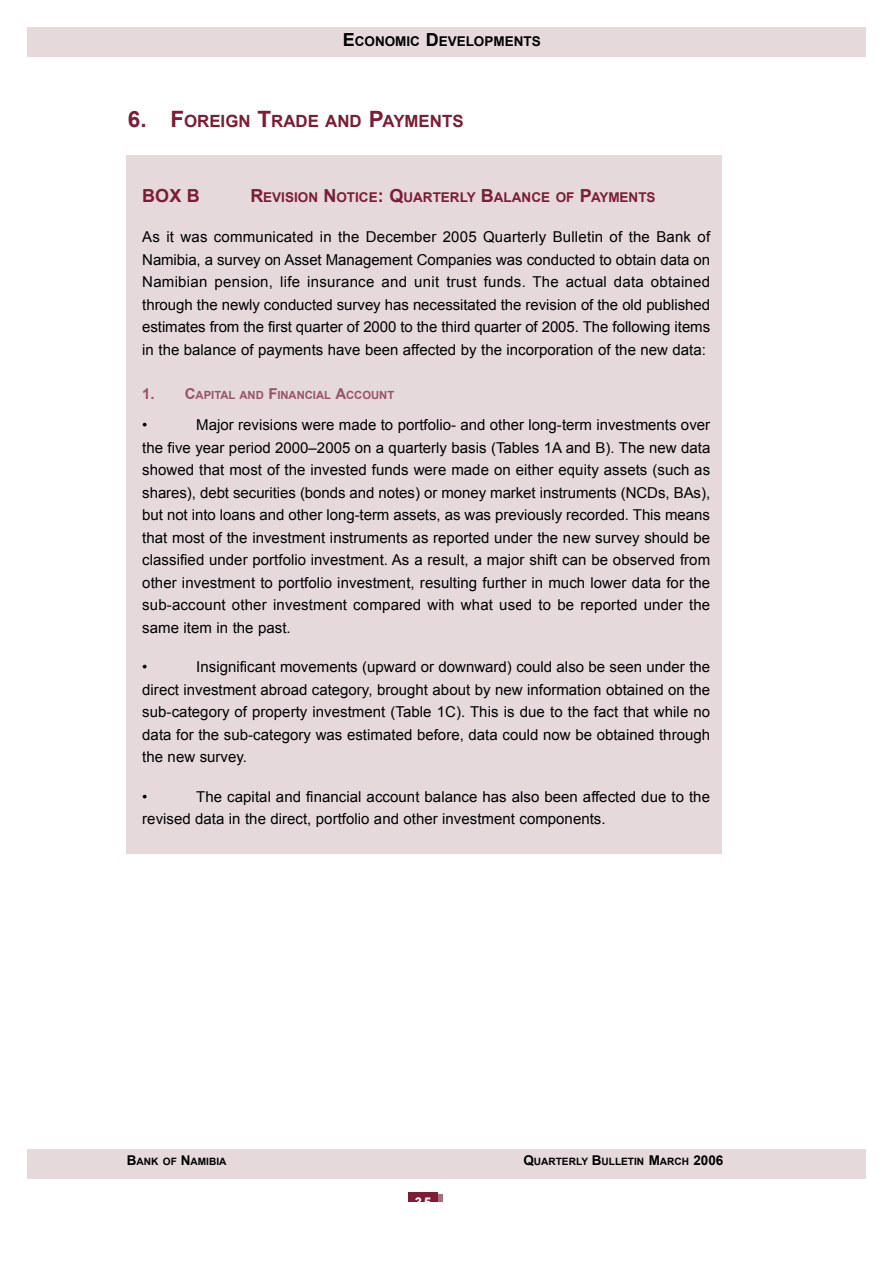
<style>
.page{position:relative;width:893px;height:1263px;background:#fff}
.page>*{position:absolute;margin:0;border:0;box-sizing:border-box;transform-origin:0 0}
.t1{font:700 18px "Arial";color:#7c1d36}
.t2{font:700 16.8px "Arial";color:#7c1d36}
.t3{font:15px/22.5px "Arial";color:#000;text-align:justify}
.t4{font:700 13.5px "Arial";color:#7c1d36}
.t5{font:700 13.5px "Arial";color:#000}
.t6{font:700 13.5px "Arial";color:#fff}
.t7{font:700 11.25px "Arial";color:#985467}
.t8{font:700 10.05px "Arial";color:#000}
.s1{font-size:18px}
.s2{font-size:22.5px}
.s3{font-size:15px}
.s4{font-size:13.5px}
</style>
<div class="page">
<div style="left:27px;top:27px;width:838px;height:30px;background:#e6d9dc"></div>
<div style="left:27px;top:1149px;width:838px;height:30px;background:#e6d9dc"></div>
<div style="left:413px;top:1195px;width:30px;height:6px;background:#a66d7c"></div>
<div style="left:408px;top:1193px;width:30px;height:8px;background:#7c1d36"></div>
<div style="left:126px;top:155px;width:595px;height:698px;background:#e6d9dc"></div>
<p class="t5" style="left:343px;top:34px;width:199px"><span class="s1">E</span>CONOMIC <span class="s1">D</span>EVELOPMENTS</p>
<p class="t2" style="left:128px;top:112px;width:337px"><span class="s2">6. F</span>OREIGN <span class="s2">T</span>RADE AND <span class="s2">P</span>AYMENTS</p>
<p class="t1" style="left:142px;top:186px;width:59px">BOX B</p>
<p class="t4" style="left:250px;top:190px;width:407px"><span class="s1">R</span>EVISION <span class="s1">N</span>OTICE<span class="s1">: Q</span>UARTERLY <span class="s1">B</span>ALANCE OF <span class="s1">P</span>AYMENTS</p>
<p class="t3" style="left:142px;top:225px;width:569px">As it was communicated in the December 2005 Quarterly Bulletin of the Bank of Namibia, a survey on Asset Management Companies was conducted to obtain data on Namibian pension, life insurance and unit trust funds. The actual data obtained through the newly conducted survey has necessitated the revision of the old published estimates from the first quarter of 2000 to the third quarter of 2005. The following items in the balance of payments have been affected by the incorporation of the new data:</p>
<p class="t7" style="left:142px;top:389px;width:253px"><span class="s3">1. C</span>APITAL AND <span class="s3">F</span>INANCIAL <span class="s3">A</span>CCOUNT</p>
<p class="t3" style="left:142px;top:414px;width:7px">•</p>
<p class="t3" style="left:142px;top:414px;width:569px;text-indent:54px">Major revisions were made to portfolio- and other long-term investments over the five year period 2000–2005 on a quarterly basis (Tables 1A and B). The new data showed that most of the invested funds were made on either equity assets (such as shares), debt securities (bonds and notes) or money market instruments (NCDs, BAs), but not into loans and other long-term assets, as was previously recorded. This means that most of the investment instruments as reported under the new survey should be classified under portfolio investment. As a result, a major shift can be observed from other investment to portfolio investment, resulting further in much lower data for the sub-account other investment compared with what used to be reported under the same item in the past.</p>
<p class="t3" style="left:142px;top:656px;width:7px">•</p>
<p class="t3" style="left:142px;top:656px;width:569px;text-indent:54px">Insignificant movements (upward or downward) could also be seen under the direct investment abroad category, brought about by new information obtained on the sub-category of property investment (Table 1C). This is due to the fact that while no data for the sub-category was estimated before, data could now be obtained through the new survey.</p>
<p class="t3" style="left:142px;top:785px;width:7px">•</p>
<p class="t3" style="left:142px;top:785px;width:569px;text-indent:54px">The capital and financial account balance has also been affected due to the revised data in the direct, portfolio and other investment components.</p>
<p class="t8" style="left:127px;top:1156px;width:101px"><span class="s4">B</span>ANK OF <span class="s4">N</span>AMIBIA</p>
<p class="t8" style="left:523px;top:1156px;width:201px"><span class="s4">Q</span>UARTERLY <span class="s4">B</span>ULLETIN <span class="s4">M</span>ARCH <span class="s4">2006</span></p>
<p class="t6" style="left:415px;top:1195px;width:18px">3 5</p>
</div>
